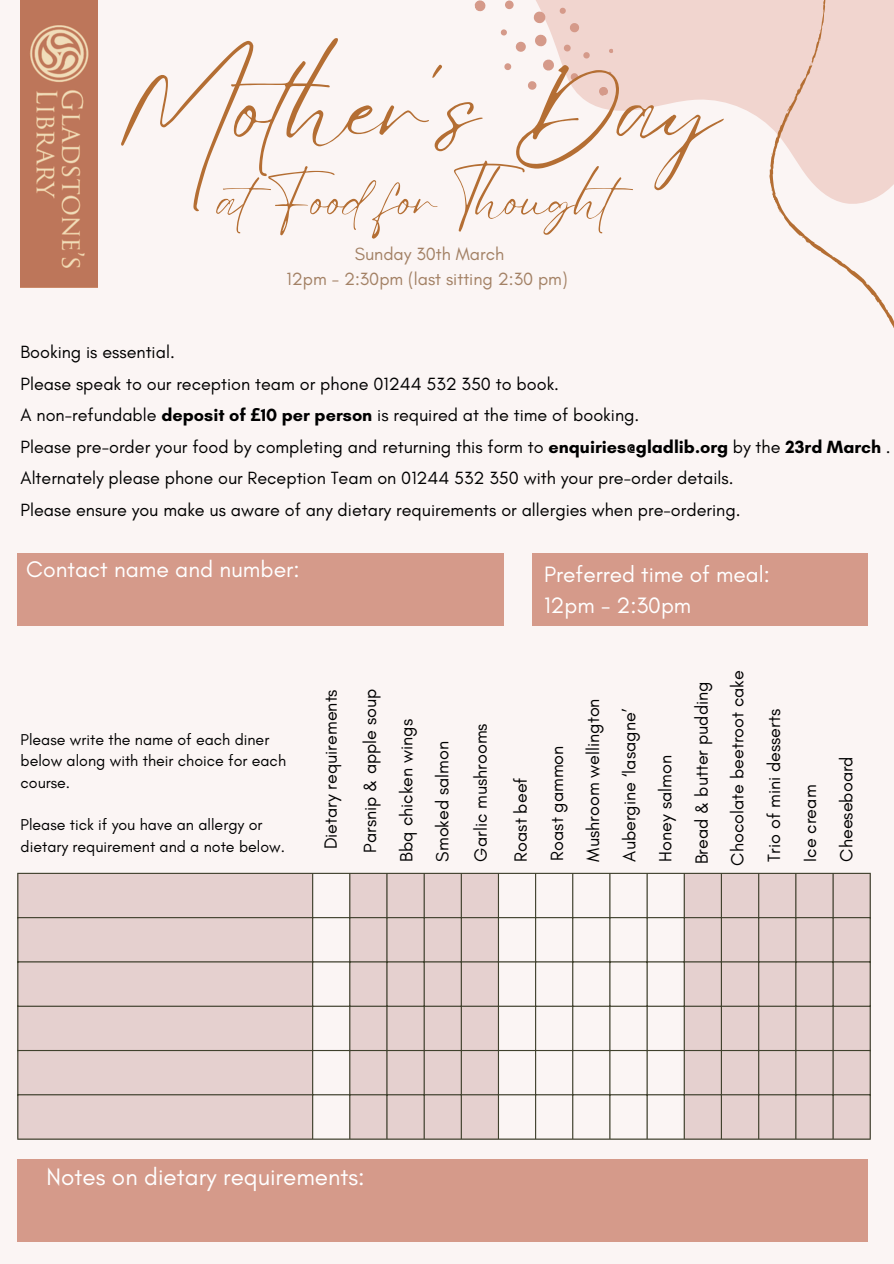
<style>
.page{position:relative;width:894px;height:1264px;background:#fff}
.page>*{position:absolute;margin:0;border:0;box-sizing:border-box;transform-origin:0 0}
.t1{font:102.45px "Eyesome Script";color:#b46e33}
.t2{font:49.95px "Eyesome Script";color:#b46e33}
.t3{font:24.3px "Glacial Indifference";color:#fff}
.t4{font:23.1px "Glacial Indifference";color:#fff}
.t5{font:22.65px/31.5px "Glacial Indifference";color:#fff}
.t6{font:18px/31.5px "Glacial Indifference";color:#000}
.t7{font:18px/24.8px "Glacial Indifference";color:#a38165;text-align:center}
.t8{font:16.05px/21.3px "Glacial Indifference";color:#000}
.s1{font-weight:700}
.s2{font-family:"Noto Sans";font-weight:700}
</style>
<div class="page">
<div style="left:0;top:0;width:893px;height:1263px;background:#fbf5f4"></div>
<div style="left:17px;top:553px;width:486px;height:73px;background:#d59a8a"></div>
<div style="left:531px;top:553px;width:336px;height:73px;background:#d59a8a"></div>
<svg style="left:18px;top:873px;width:851px;height:265px;fill:#e5d0cf"></svg>
<hr style="left:17px;top:873px;width:1px;height:265px;background:#40412d">
<hr style="left:312px;top:873px;width:1px;height:265px;background:#40412d">
<hr style="left:349px;top:873px;width:1px;height:265px;background:#40412d">
<hr style="left:386px;top:873px;width:1px;height:265px;background:#40412d">
<hr style="left:423px;top:873px;width:1px;height:265px;background:#40412d">
<hr style="left:460px;top:873px;width:1px;height:265px;background:#40412d">
<hr style="left:497px;top:873px;width:2px;height:265px;background:#40412d">
<hr style="left:535px;top:873px;width:1px;height:265px;background:#40412d">
<hr style="left:572px;top:873px;width:1px;height:265px;background:#40412d">
<hr style="left:609px;top:873px;width:1px;height:265px;background:#40412d">
<hr style="left:646px;top:873px;width:1px;height:265px;background:#40412d">
<hr style="left:683px;top:873px;width:1px;height:265px;background:#40412d">
<hr style="left:720px;top:873px;width:1px;height:265px;background:#40412d">
<hr style="left:758px;top:873px;width:1px;height:265px;background:#40412d">
<hr style="left:795px;top:873px;width:1px;height:265px;background:#40412d">
<hr style="left:832px;top:873px;width:1px;height:265px;background:#40412d">
<hr style="left:869px;top:873px;width:1px;height:265px;background:#40412d">
<hr style="left:17px;top:872px;width:853px;height:1px;background:#40412d">
<hr style="left:17px;top:917px;width:853px;height:1px;background:#40412d">
<hr style="left:17px;top:961px;width:853px;height:1px;background:#40412d">
<hr style="left:17px;top:1005px;width:853px;height:1px;background:#40412d">
<hr style="left:17px;top:1049px;width:853px;height:2px;background:#40412d">
<hr style="left:17px;top:1094px;width:853px;height:1px;background:#40412d">
<hr style="left:17px;top:1138px;width:853px;height:1px;background:#40412d">
<div style="left:17px;top:1158px;width:850px;height:83px;background:#d59a8a"></div>
<svg style="left:505px;top:0;width:179px;height:111px;fill:#f1d5cf"></svg>
<svg style="left:684px;top:0;width:209px;height:326px"></svg>
<svg style="left:886px;top:309px;width:4px;height:5px"></svg>
<svg style="left:774px;top:141px;width:5px;height:4px"></svg>
<svg style="left:809px;top:61px;width:5px;height:5px"></svg>
<svg style="left:770px;top:153px;width:6px;height:5px"></svg>
<svg style="left:515px;top:41px;width:11px;height:11px"></svg>
<svg style="left:532px;top:10px;width:14px;height:15px"></svg>
<div style="left:505px;top:0;width:8px;height:9px;background:#d59a8a;border-radius:50%"></div>
<svg style="left:500px;top:29px;width:7px;height:7px"></svg>
<svg style="left:533px;top:33px;width:15px;height:15px"></svg>
<svg style="left:474px;top:0;width:12px;height:12px"></svg>
<svg style="left:504px;top:62px;width:8px;height:9px"></svg>
<svg style="left:526px;top:80px;width:11px;height:11px"></svg>
<svg style="left:582px;top:51px;width:8px;height:8px"></svg>
<svg style="left:569px;top:72px;width:10px;height:10px"></svg>
<svg style="left:540px;top:57px;width:16px;height:16px"></svg>
<svg style="left:568px;top:22px;width:12px;height:11px"></svg>
<svg style="left:558px;top:7px;width:8px;height:8px"></svg>
<svg style="left:563px;top:44px;width:8px;height:8px"></svg>
<svg style="left:608px;top:48px;width:5px;height:6px"></svg>
<svg style="left:608px;top:71px;width:3px;height:4px"></svg>
<svg style="left:597px;top:86px;width:12px;height:11px"></svg>
<img style="left:21px;top:0;width:76px;height:288px">
<h4 class="t1" style="left:116px;top:41px;width:606px">Mother’s Day</h4>
<h4 class="t7" style="left:286px;top:241px;width:282px">Sunday 30th March<br>12pm - 2:30pm (last sitting 2:30 pm)</h4>
<h4 class="t2" style="left:217px;top:167px;width:436px">atFood for Thought</h4>
<h4 class="t6" style="left:21px;top:336px;width:871px">Booking is essential.<br>Please speak to our reception team or phone 01244 532 350 to book.<br>A non-refundable <span class="s1">deposit of</span> <span class="s2">£</span><span class="s1">10 per person</span> is required at the time of booking.<br>Please pre-order your food by completing and returning this form to <span class="s1">enquiries@gladlib.org</span> by the <span class="s1">23rd March</span> .<br>Alternately please phone our Reception Team on 01244 532 350 with your pre-order details.<br>Please ensure you make us aware of any dietary requirements or allergies when pre-ordering.</h4>
<p class="t4" style="left:26px;top:555px;width:275px">Contact name and number:</p>
<p class="t5" style="left:544px;top:558px;width:227px">Preferred time of meal:<br>12pm - 2:30pm</p>
<p class="t8" style="left:21px;top:728px;width:267px">Please write the name of each diner below along with their choice for each course.</p>
<p class="t8" style="left:21px;top:814px;width:266px">Please tick if you have an allergy or dietary requirement and a note below.</p>
<h4 class="t6" style="left:314px;top:849px;width:162px;rotate:-90deg">Dietary requirements</h4>
<h1 class="t6" style="left:354px;top:852px;width:166px;rotate:-90deg">Parsnip &amp; apple soup</h1>
<h2 class="t6" style="left:390px;top:861px;width:144px;rotate:-90deg">Bbq chicken wings</h2>
<h4 class="t6" style="left:426px;top:861px;width:122px;rotate:-90deg">Smoked salmon</h4>
<h4 class="t6" style="left:464px;top:861px;width:140px;rotate:-90deg">Garlic mushrooms</h4>
<h3 class="t6" style="left:504px;top:861px;width:85px;rotate:-90deg">Roast beef</h3>
<h3 class="t6" style="left:540px;top:860px;width:117px;rotate:-90deg">Roast gammon</h3>
<p class="t6" style="left:577px;top:861px;width:165px;rotate:-90deg">Mushroom wellington</p>
<p class="t6" style="left:613px;top:861px;width:154px;rotate:-90deg">Aubergine ‘lasagne’</p>
<h4 class="t6" style="left:649px;top:861px;width:108px;rotate:-90deg">Honey salmon</h4>
<h4 class="t6" style="left:685px;top:864px;width:184px;rotate:-90deg">Bread &amp; butter pudding</h4>
<h4 class="t6" style="left:721px;top:865px;width:197px;rotate:-90deg">Chocolate beetroot cake</h4>
<h4 class="t6" style="left:757px;top:861px;width:154px;rotate:-90deg">Trio of mini desserts</h4>
<h4 class="t6" style="left:794px;top:861px;width:78px;rotate:-90deg">Ice cream</h4>
<h4 class="t6" style="left:830px;top:861px;width:107px;rotate:-90deg">Cheeseboard</h4>
<h4 class="t3" style="left:46px;top:1162px;width:319px">Notes on dietary requirements:</h4>
</div>
